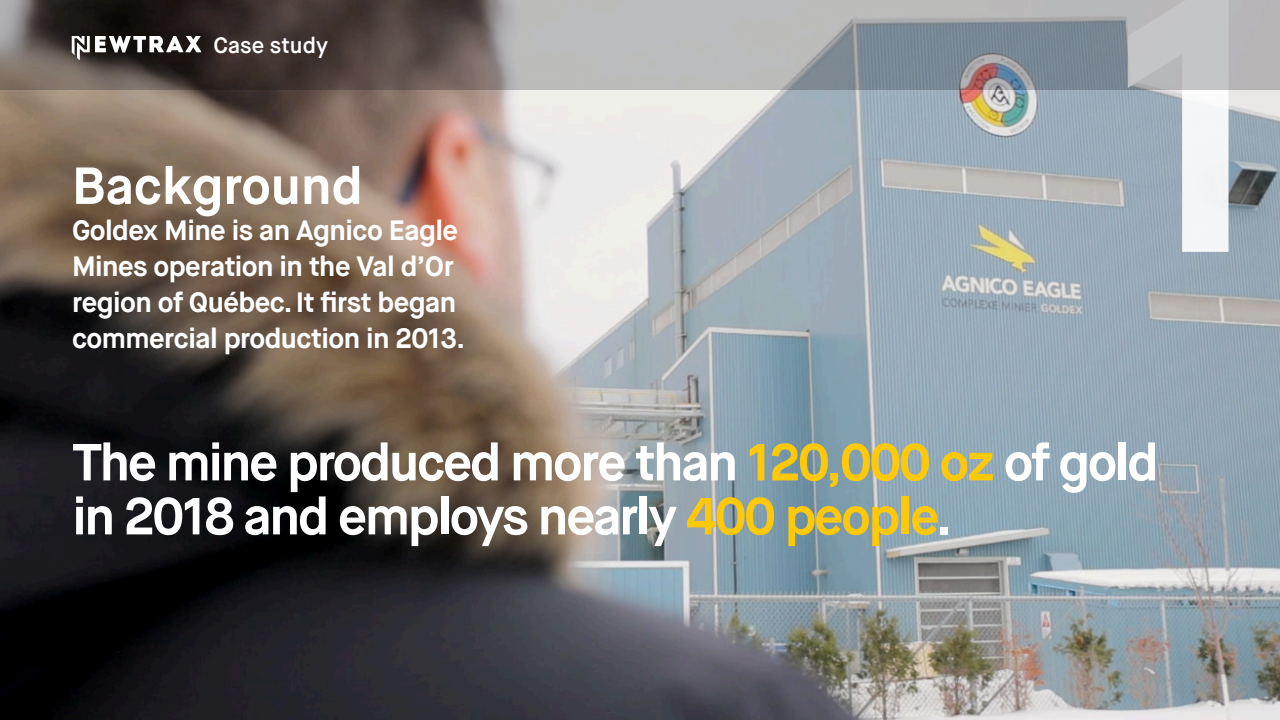
<style>
.page{position:relative;width:1280px;height:720px;background:#fff}
.page>*{position:absolute;margin:0;border:0;box-sizing:border-box;transform-origin:0 0}
.t1{font:700 359.9px "Maison Neue";color:#fff}
.t2{font:700 52px/54px "Maison Neue";letter-spacing:-.04em;color:#fff}
.t3{font:700 52px "Maison Neue";color:#fff}
.t4{font:700 28px/36px "Maison Neue";letter-spacing:-.02em;color:#fff}
.t5{font:600 22.3px "Maison Neue";color:#fff}
.s1{color:#fec80b}
</style>
<div class="page">
<img style="left:0;top:90px;width:1280px;height:630px">
<svg style="left:0;top:0;width:1280px;height:90px;background:#858384"></svg>
<svg style="left:72px;top:36px;width:129px;height:24px"></svg>
<p class="t5" style="left:213px;top:31px;width:116px">Case study</p>
<p class="t3" style="left:72px;top:153px;width:292px">Background</p>
<p class="t4" style="left:72px;top:212px;width:395px">Goldex Mine is an Agnico Eagle<br>Mines operation in the Val d’Or region of Québec. It first began commercial production in 2013.</p>
<h1 class="t1" style="left:1108px;top:-102px;width:172px">1</h1>
<p class="t2" style="left:73px;top:436px;width:1088px">The mine produced more than <span class="s1">120,000 oz</span> of gold in 2018 and employs nearly <span class="s1">400 people</span>.</p>
</div>
